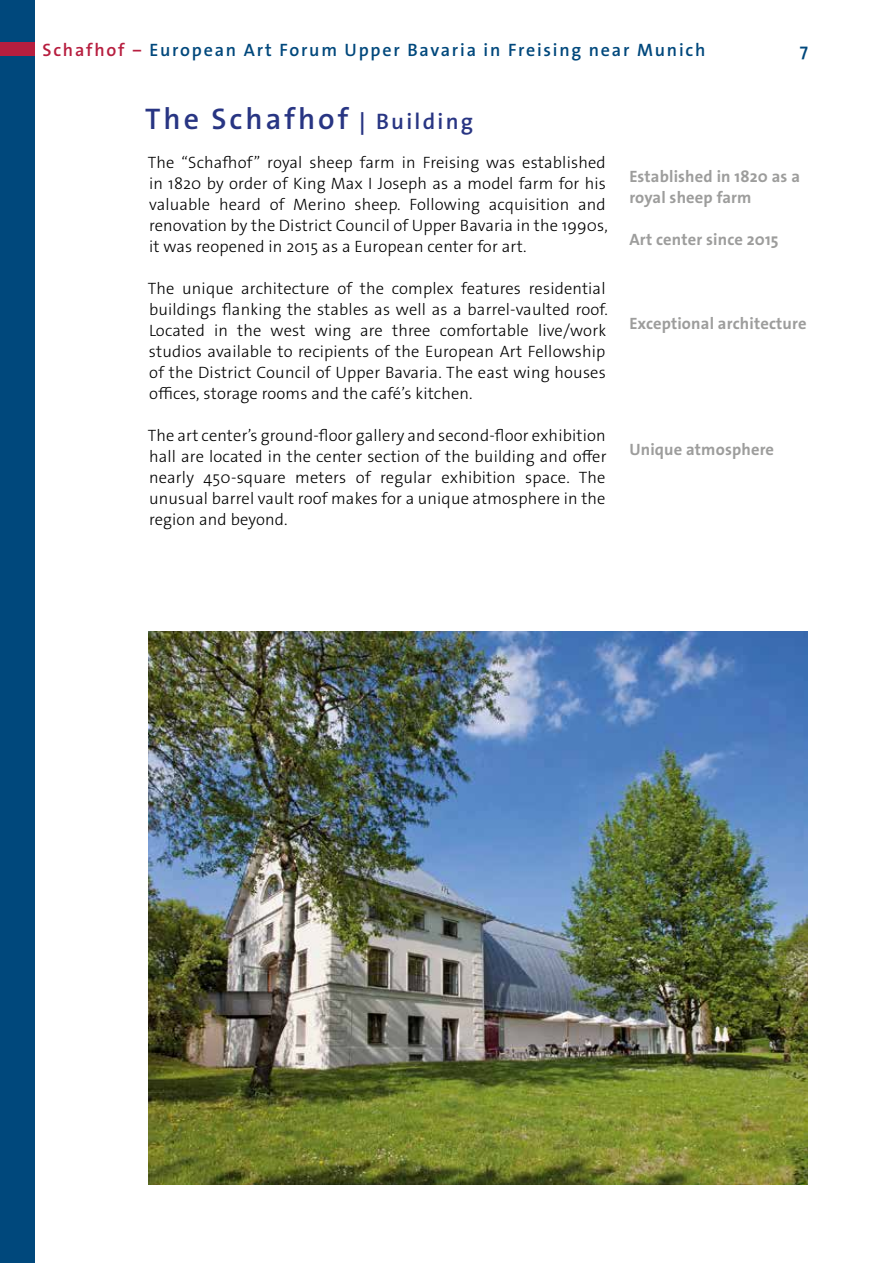
<style>
.page{position:relative;width:893px;height:1263px;background:#fff}
.page>*{position:absolute;margin:0;border:0;box-sizing:border-box;transform-origin:0 0}
.t1{font:600 30px "The Sans Os F";letter-spacing:.1em;color:#283583}
.t2{font:600 18px "The Sans Os F";letter-spacing:.1em;color:#00487c}
.t3{font:300 16.5px/21px "The Sans Os F";letter-spacing:.01em;color:#000}
.t4{font:700 16.5px/21px "The Sans Os F";letter-spacing:.01em;color:#9d9d9c}
.s1{color:#b71e3f}
.s2{font-size:22.5px}
</style>
<div class="page">
<div style="left:0;top:0;width:34px;height:1263px;background:#00487c"></div>
<div style="left:0;top:43px;width:34px;height:13px;background:#b71e3f"></div>
<img style="left:149px;top:631px;width:659px;height:553px">
<p class="t2" style="left:43px;top:38px;width:664px"><span class="s1">Schafhof ‒</span> European Art Forum Upper Bavaria in Freising near Munich</p>
<p class="t2" style="left:800px;top:38px;width:10px">7</p>
<h1 class="t1" style="left:145px;top:99px;width:329px">The Schafhof<span class="s2">↕Building</span></h1>
<p class="t3" style="left:148px;top:152px;width:462px">The “Schafhof” royal sheep farm in Freising was established in 1820 by order of King Max I Joseph as a model farm for his valuable heard of Merino sheep. Following acquisition and renovation by the District Council of Upper Bavaria in the 1990s, it was reopened in 2015 as a European center for art.</p>
<p class="t3" style="left:148px;top:278px;width:462px">The unique architecture of the complex features residential buildings flanking the stables as well as a barrel-vaulted roof.<br>Located in the west wing are three comfortable live/work studios available to recipients of the European Art Fellowship of the District Council of Upper Bavaria. The east wing houses offices, storage rooms and the café’s kitchen.</p>
<p class="t3" style="left:148px;top:425px;width:460px;text-align:justify">The art center’s ground-floor gallery and second-floor exhibition hall are located in the center section of the building and offer nearly 450-square meters of regular exhibition space. The unusual barrel vault roof makes for a unique atmosphere in the region and beyond.</p>
<p class="t4" style="left:629px;top:166px;width:172px">Established in 1820 as a royal sheep farm</p>
<p class="t4" style="left:629px;top:229px;width:151px">Art center since 2015</p>
<p class="t4" style="left:629px;top:313px;width:179px">Exceptional architecture</p>
<p class="t4" style="left:629px;top:439px;width:146px">Unique atmosphere</p>
</div>
